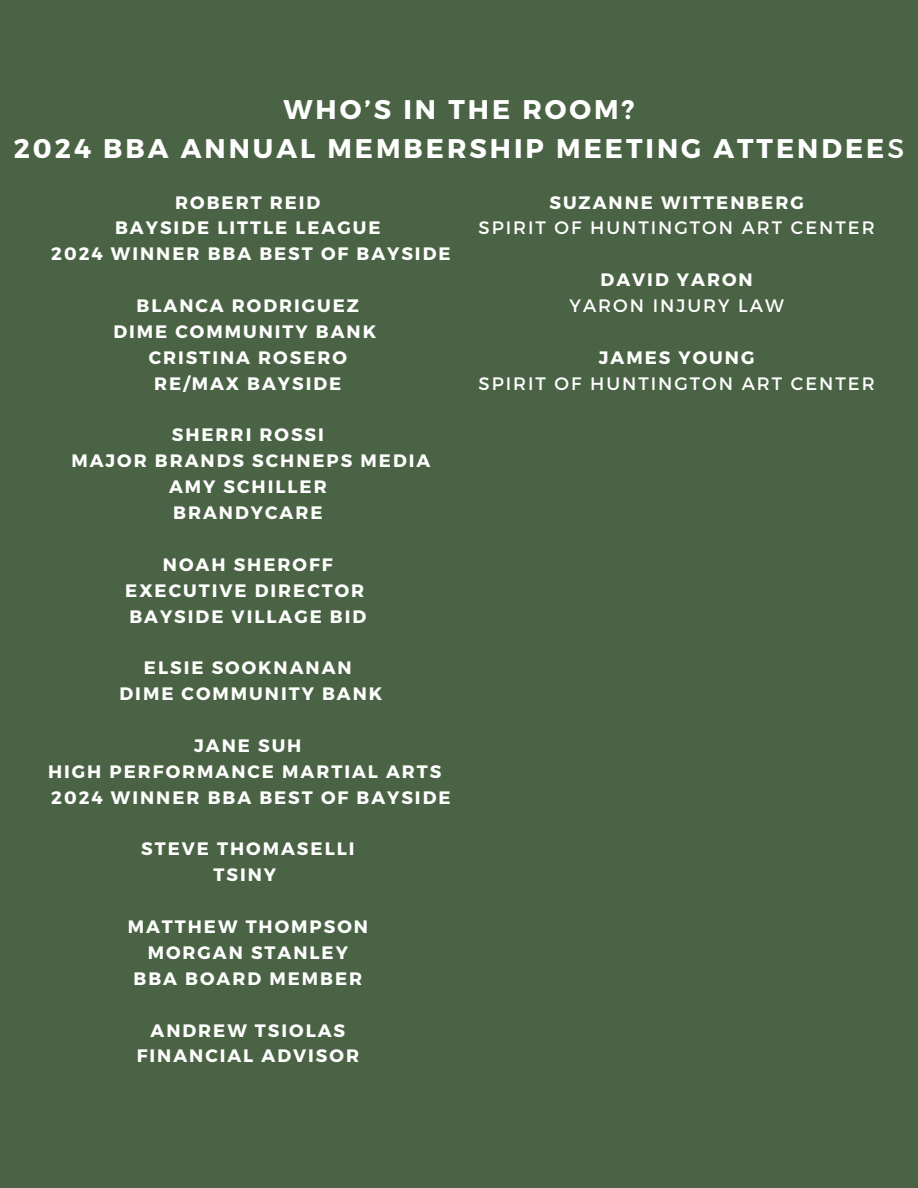
<style>
.page{position:relative;width:918px;height:1188px;background:#4b6345}
.page>*{position:absolute;margin:0;border:0;box-sizing:border-box;transform-origin:0 0}
.t1{font:700 27px/39.3px "Montserrat";letter-spacing:.11em;color:#fff;text-align:center}
.t2{font:700 18px/25.8px "Montserrat";letter-spacing:.11em;color:#fff;text-align:center}
.t3{font:18px "Montserrat";letter-spacing:.11em;color:#fff}
.s1{font-weight:400}
</style>
<div class="page">
<h1 class="t1" style="left:14px;top:88px;width:892px">WHO’S IN THE ROOM?<br>2024 BBA ANNUAL MEMBERSHIP MEETING ATTENDEE<span class="s1">S</span></h1>
<p class="t2" style="left:51px;top:188px;width:401px">ROBERT REID<br>BAYSIDE LITTLE LEAGUE<br>2024 WINNER BBA BEST OF BAYSIDE</p>
<p class="t2" style="left:113px;top:292px;width:264px">BLANCA RODRIGUEZ<br>DIME COMMUNITY BANK<br>CRISTINA ROSERO<br>RE/MAX BAYSIDE</p>
<p class="t2" style="left:71px;top:421px;width:360px">SHERRI ROSSI<br>MAJOR BRANDS SCHNEPS MEDIA<br>AMY SCHILLER<br>BRANDYCARE</p>
<p class="t2" style="left:125px;top:551px;width:243px">NOAH SHEROFF<br>EXECUTIVE DIRECTOR<br>BAYSIDE VILLAGE BID</p>
<p class="t2" style="left:120px;top:654px;width:264px">ELSIE SOOKNANAN<br>DIME COMMUNITY BANK</p>
<p class="t2" style="left:48px;top:732px;width:404px">JANE SUH<br>HIGH PERFORMANCE MARTIAL ARTS<br>2024 WINNER BBA BEST OF BAYSIDE</p>
<p class="t2" style="left:141px;top:835px;width:215px">STEVE THOMASELLI<br>TSINY</p>
<p class="t2" style="left:128px;top:913px;width:242px">MATTHEW THOMPSON<br>MORGAN STANLEY<br>BBA BOARD MEMBER</p>
<p class="t2" style="left:137px;top:1016px;width:224px">ANDREW TSIOLAS<br>FINANCIAL ADVISOR</p>
<p class="t2" style="left:549px;top:188px;width:256px">SUZANNE WITTENBERG</p>
<p class="t3" style="left:479px;top:216px;width:398px">SPIRIT OF HUNTINGTON ART CENTER</p>
<p class="t2" style="left:601px;top:266px;width:154px">DAVID YARON</p>
<p class="t3" style="left:570px;top:294px;width:216px">YARON INJURY LAW</p>
<p class="t2" style="left:599px;top:344px;width:157px">JAMES YOUNG</p>
<p class="t3" style="left:479px;top:372px;width:398px">SPIRIT OF HUNTINGTON ART CENTER</p>
</div>
